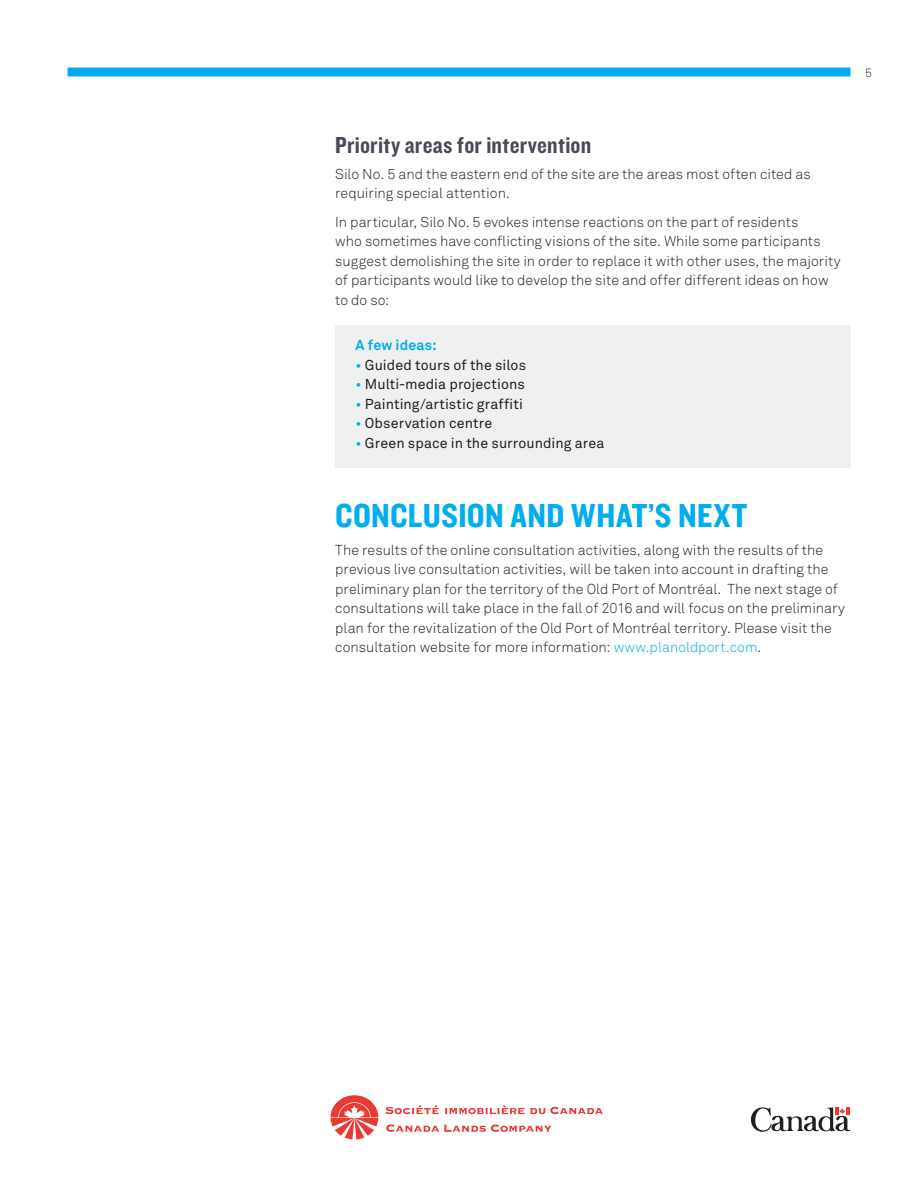
<style>
.page{position:relative;width:918px;height:1188px;background:#fff}
.page>*{position:absolute;margin:0;border:0;box-sizing:border-box;transform-origin:0 0}
.Titre{font:34.5px "Knockout HTF50 Welterweight";letter-spacing:.01em;color:#00aeef}
._1-Sous-titre{font:24px "Knockout HTF50 Welterweight";letter-spacing:.01em;color:#464b54}
.Texte_courant_suivi{font:14.25px/19.5px "Akkurat Light Pro";color:#231f20}
.Texte_courant_EN{font:14.25px/19.5px "Akkurat Light Pro";color:#231f20}
.Texte_encadré{font:14.25px "Akkurat Pro";letter-spacing:.005em;color:#231f20}
.Titre_encadré{font:700 14.25px "Akkurat Office";letter-spacing:.01em;color:#00aeef}
.t1{font:12px "Akkurat Light Pro";color:#231f20}
.s1{color:#00aeef}
</style>
<div class="page">
<div style="left:335px;top:325px;width:515px;height:143px;background:#eff1f0"></div>
<div style="left:68px;top:68px;width:782px;height:8px;background:#00aeef"></div>
<svg style="left:386px;top:1125px;width:165px;height:7px"></svg>
<svg style="left:386px;top:1105px;width:53px;height:9px"></svg>
<svg style="left:445px;top:1105px;width:158px;height:9px"></svg>
<svg style="left:331px;top:1095px;width:47px;height:44px"></svg>
<svg style="left:751px;top:1107px;width:99px;height:25px"></svg>
<p class="t1" style="left:865px;top:66px;width:8px">5</p>
<p class="_1-Sous-titre" style="left:335px;top:133px;width:257px">Priority areas for intervention</p>
<p class="Texte_courant_EN" style="left:335px;top:164px;width:477px">Silo No. 5 and the eastern end of the site are the areas most often cited as requiring special attention.</p>
<p class="Texte_courant_EN" style="left:335px;top:212px;width:507px">In particular, Silo No. 5 evokes intense reactions on the part of residents<br>who sometimes have conflicting visions of the site. While some participants suggest demolishing the site in order to replace it with other uses, the majority of participants would like to develop the site and offer different ideas on how to do so:</p>
<p class="Titre_encadré" style="left:356px;top:336px;width:83px">A few ideas:</p>
<p class="Texte_encadré" style="left:356px;top:356px;width:172px"><span class="s1">•</span> Guided tours of the silos</p>
<p class="Texte_encadré" style="left:356px;top:376px;width:171px"><span class="s1">•</span> Multi-media projections</p>
<p class="Texte_encadré" style="left:356px;top:395px;width:169px"><span class="s1">•</span> Painting/artistic graffiti</p>
<p class="Texte_encadré" style="left:356px;top:415px;width:138px"><span class="s1">•</span> Observation centre</p>
<p class="Texte_encadré" style="left:356px;top:434px;width:250px"><span class="s1">•</span> Green space in the surrounding area</p>
<p class="Titre" style="left:335px;top:497px;width:414px">CONCLUSION AND WHAT’S NEXT</p>
<p class="Texte_courant_suivi" style="left:335px;top:540px;width:511px">The results of the online consultation activities, along with the results of the previous live consultation activities, will be taken into account in drafting the preliminary plan for the territory of the Old Port of Montréal. The next stage of consultations will take place in the fall of 2016 and will focus on the preliminary plan for the revitalization of the Old Port of Montréal territory. Please visit the consultation website for more information: <span class="s1">www.planoldport.com</span>.</p>
</div>
